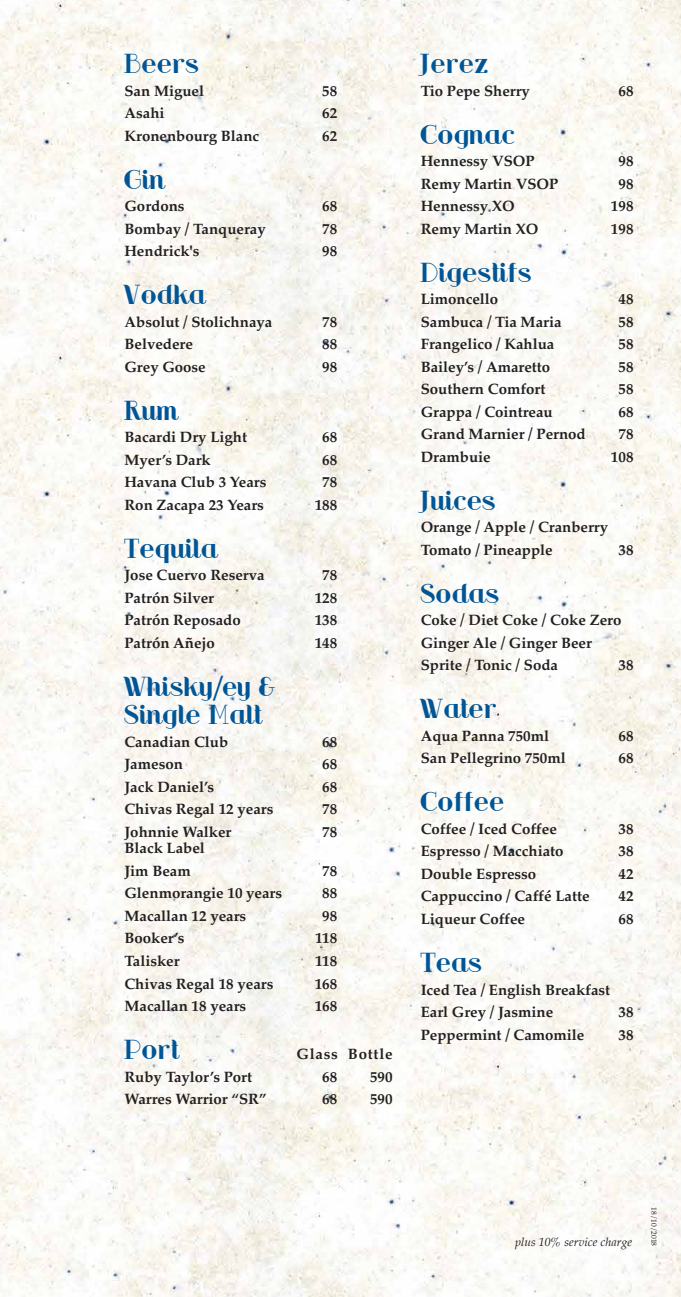
<style>
.page{position:relative;width:681px;height:1297px;background:#fff}
.page>*{position:absolute;margin:0;border:0;box-sizing:border-box;transform-origin:0 0}
.t1{font:25.5px/28.5px "Riot Squad";letter-spacing:.05em;color:#005596}
.t2{font:700 15px/22.5px "Palatino";color:#231f20}
.t3{font:700 15px "Palatino";letter-spacing:.05em;color:#231f20}
.t4{font:italic 12px "Palatino";color:#231f20}
.t5{font:7.5px "Palatino";color:#231f20}
</style>
<div class="page">
<img style="left:0;top:0;width:680px;height:1297px">
<h1 class="t1" style="left:124px;top:50px;width:76px">Beers</h1>
<p class="t2" style="left:124px;top:79px;width:81px">San Miguel</p>
<p class="t2" style="left:322px;top:79px;width:16px">58</p>
<p class="t2" style="left:124px;top:102px;width:41px">Asahi</p>
<p class="t2" style="left:322px;top:102px;width:16px">62</p>
<p class="t2" style="left:124px;top:124px;width:136px">Kronenbourg Blanc</p>
<p class="t2" style="left:322px;top:124px;width:16px">62</p>
<h1 class="t1" style="left:124px;top:165px;width:41px">Gin</h1>
<p class="t2" style="left:124px;top:195px;width:61px">Gordons</p>
<p class="t2" style="left:322px;top:195px;width:16px">68</p>
<p class="t2" style="left:124px;top:217px;width:143px">Bombay / Tanqueray</p>
<p class="t2" style="left:322px;top:217px;width:16px">78</p>
<p class="t2" style="left:124px;top:240px;width:77px">Hendrick's</p>
<p class="t2" style="left:322px;top:240px;width:16px">98</p>
<h1 class="t1" style="left:124px;top:281px;width:82px">Vodka</h1>
<p class="t2" style="left:124px;top:310px;width:149px">Absolut / Stolichnaya</p>
<p class="t2" style="left:322px;top:310px;width:16px">78</p>
<p class="t2" style="left:124px;top:333px;width:70px">Belvedere</p>
<p class="t2" style="left:322px;top:333px;width:16px">88</p>
<p class="t2" style="left:124px;top:355px;width:83px">Grey Goose</p>
<p class="t2" style="left:322px;top:355px;width:16px">98</p>
<h1 class="t1" style="left:124px;top:396px;width:55px">Rum</h1>
<p class="t2" style="left:124px;top:426px;width:124px">Bacardi Dry Light</p>
<p class="t2" style="left:322px;top:426px;width:16px">68</p>
<p class="t2" style="left:124px;top:448px;width:88px">Myer’s Dark</p>
<p class="t2" style="left:322px;top:448px;width:16px">68</p>
<p class="t2" style="left:124px;top:471px;width:143px">Havana Club 3 Years</p>
<p class="t2" style="left:322px;top:471px;width:16px">78</p>
<p class="t2" style="left:124px;top:493px;width:141px">Ron Zacapa 23 Years</p>
<p class="t2" style="left:314px;top:493px;width:24px">188</p>
<h1 class="t1" style="left:124px;top:534px;width:94px">Tequila</h1>
<p class="t2" style="left:124px;top:564px;width:142px">Jose Cuervo Reserva</p>
<p class="t2" style="left:322px;top:564px;width:16px">78</p>
<p class="t2" style="left:124px;top:586px;width:91px">Patrón Silver</p>
<p class="t2" style="left:314px;top:586px;width:24px">128</p>
<p class="t2" style="left:124px;top:609px;width:118px">Patrón Reposado</p>
<p class="t2" style="left:314px;top:609px;width:24px">138</p>
<p class="t2" style="left:124px;top:631px;width:92px">Patrón Añejo</p>
<p class="t2" style="left:314px;top:631px;width:24px">148</p>
<h1 class="t1" style="left:124px;top:672px;width:153px">Whisky/ey &amp;<br>Single Malt</h1>
<p class="t2" style="left:124px;top:730px;width:105px">Canadian Club</p>
<p class="t2" style="left:322px;top:730px;width:16px">68</p>
<p class="t2" style="left:124px;top:753px;width:60px">Jameson</p>
<p class="t2" style="left:322px;top:753px;width:16px">68</p>
<p class="t2" style="left:124px;top:775px;width:91px">Jack Daniel’s</p>
<p class="t2" style="left:322px;top:775px;width:16px">68</p>
<p class="t2" style="left:124px;top:798px;width:150px">Chivas Regal 12 years</p>
<p class="t2" style="left:322px;top:798px;width:16px">78</p>
<p class="t2" style="left:124px;top:820px;width:108px">Johnnie Walker</p>
<p class="t2" style="left:322px;top:820px;width:16px">78</p>
<p class="t2" style="left:124px;top:837px;width:82px">Black Label<br>Jim Beam</p>
<p class="t2" style="left:322px;top:859px;width:16px">78</p>
<p class="t2" style="left:124px;top:882px;width:159px">Glenmorangie 10 years</p>
<p class="t2" style="left:322px;top:882px;width:16px">88</p>
<p class="t2" style="left:124px;top:904px;width:123px">Macallan 12 years</p>
<p class="t2" style="left:322px;top:904px;width:16px">98</p>
<p class="t2" style="left:124px;top:927px;width:62px">Booker’s</p>
<p class="t2" style="left:315px;top:927px;width:23px">118</p>
<p class="t2" style="left:124px;top:949px;width:56px">Talisker</p>
<p class="t2" style="left:315px;top:949px;width:23px">118</p>
<p class="t2" style="left:124px;top:972px;width:150px">Chivas Regal 18 years</p>
<p class="t2" style="left:314px;top:972px;width:24px">168</p>
<p class="t2" style="left:124px;top:994px;width:123px">Macallan 18 years</p>
<p class="t2" style="left:314px;top:994px;width:24px">168</p>
<h1 class="t1" style="left:124px;top:1035px;width:56px">Port</h1>
<p class="t3" style="left:296px;top:1041px;width:98px">Glass Bottle</p>
<p class="t2" style="left:124px;top:1065px;width:129px">Ruby Taylor’s Port</p>
<p class="t2" style="left:322px;top:1065px;width:16px">68</p>
<p class="t2" style="left:370px;top:1065px;width:24px">590</p>
<p class="t2" style="left:124px;top:1087px;width:143px">Warres Warrior “SR”</p>
<p class="t2" style="left:322px;top:1087px;width:16px">68</p>
<p class="t2" style="left:370px;top:1087px;width:24px">590</p>
<h1 class="t1" style="left:420px;top:50px;width:69px">Jerez</h1>
<p class="t2" style="left:420px;top:79px;width:111px">Tio Pepe Sherry</p>
<p class="t2" style="left:618px;top:79px;width:16px">68</p>
<h1 class="t1" style="left:420px;top:120px;width:95px">Cognac</h1>
<p class="t2" style="left:420px;top:150px;width:115px">Hennessy VSOP</p>
<p class="t2" style="left:618px;top:150px;width:16px">98</p>
<p class="t2" style="left:420px;top:172px;width:139px">Remy Martin VSOP</p>
<p class="t2" style="left:618px;top:172px;width:16px">98</p>
<p class="t2" style="left:420px;top:195px;width:95px">Hennessy XO</p>
<p class="t2" style="left:610px;top:195px;width:24px">198</p>
<p class="t2" style="left:420px;top:217px;width:119px">Remy Martin XO</p>
<p class="t2" style="left:610px;top:217px;width:24px">198</p>
<h1 class="t1" style="left:420px;top:258px;width:112px">Digestifs</h1>
<p class="t2" style="left:420px;top:288px;width:79px">Limoncello</p>
<p class="t2" style="left:618px;top:288px;width:16px">48</p>
<p class="t2" style="left:420px;top:310px;width:142px">Sambuca / Tia Maria</p>
<p class="t2" style="left:618px;top:310px;width:16px">58</p>
<p class="t2" style="left:420px;top:333px;width:135px">Frangelico / Kahlua</p>
<p class="t2" style="left:618px;top:333px;width:16px">58</p>
<p class="t2" style="left:420px;top:355px;width:131px">Bailey’s / Amaretto</p>
<p class="t2" style="left:618px;top:355px;width:16px">58</p>
<p class="t2" style="left:420px;top:378px;width:126px">Southern Comfort</p>
<p class="t2" style="left:618px;top:378px;width:16px">58</p>
<p class="t2" style="left:420px;top:400px;width:133px">Grappa / Cointreau</p>
<p class="t2" style="left:618px;top:400px;width:16px">68</p>
<p class="t2" style="left:420px;top:423px;width:166px">Grand Marnier / Pernod</p>
<p class="t2" style="left:618px;top:423px;width:16px">78</p>
<p class="t2" style="left:420px;top:445px;width:71px">Drambuie</p>
<p class="t2" style="left:610px;top:445px;width:24px">108</p>
<h1 class="t1" style="left:420px;top:486px;width:76px">Juices</h1>
<p class="t2" style="left:420px;top:516px;width:189px">Orange / Apple / Cranberry<br>Tomato / Pineapple</p>
<p class="t2" style="left:618px;top:538px;width:16px">38</p>
<h1 class="t1" style="left:420px;top:579px;width:80px">Sodas</h1>
<p class="t2" style="left:420px;top:609px;width:202px">Coke / Diet Coke / Coke Zero<br>Ginger Ale / Ginger Beer<br>Sprite / Tonic / Soda</p>
<p class="t2" style="left:618px;top:654px;width:16px">38</p>
<h1 class="t1" style="left:420px;top:695px;width:77px">Water</h1>
<p class="t2" style="left:420px;top:724px;width:130px">Aqua Panna 750ml</p>
<p class="t2" style="left:618px;top:724px;width:16px">68</p>
<p class="t2" style="left:420px;top:747px;width:146px">San Pellegrino 750ml</p>
<p class="t2" style="left:618px;top:747px;width:16px">68</p>
<h1 class="t1" style="left:420px;top:788px;width:85px">Coffee</h1>
<p class="t2" style="left:420px;top:817px;width:138px">Coffee / Iced Coffee</p>
<p class="t2" style="left:618px;top:817px;width:16px">38</p>
<p class="t2" style="left:420px;top:840px;width:144px">Espresso / Macchiato</p>
<p class="t2" style="left:618px;top:840px;width:16px">38</p>
<p class="t2" style="left:420px;top:862px;width:117px">Double Espresso</p>
<p class="t2" style="left:618px;top:862px;width:16px">42</p>
<p class="t2" style="left:420px;top:885px;width:170px">Cappuccino / Caffé Latte</p>
<p class="t2" style="left:618px;top:885px;width:16px">42</p>
<p class="t2" style="left:420px;top:907px;width:106px">Liqueur Coffee</p>
<p class="t2" style="left:618px;top:907px;width:16px">68</p>
<h1 class="t1" style="left:420px;top:948px;width:63px">Teas</h1>
<p class="t2" style="left:420px;top:978px;width:191px">Iced Tea / English Breakfast<br>Earl Grey / Jasmine</p>
<p class="t2" style="left:618px;top:1000px;width:16px">38</p>
<p class="t2" style="left:420px;top:1023px;width:165px">Peppermint / Camomile</p>
<p class="t2" style="left:618px;top:1023px;width:16px">38</p>
<p class="t4" style="left:515px;top:1232px;width:118px">plus 10% service charge</p>
<p class="t5" style="left:660px;top:1207px;width:41px;rotate:90deg">18/10/2018</p>
</div>
